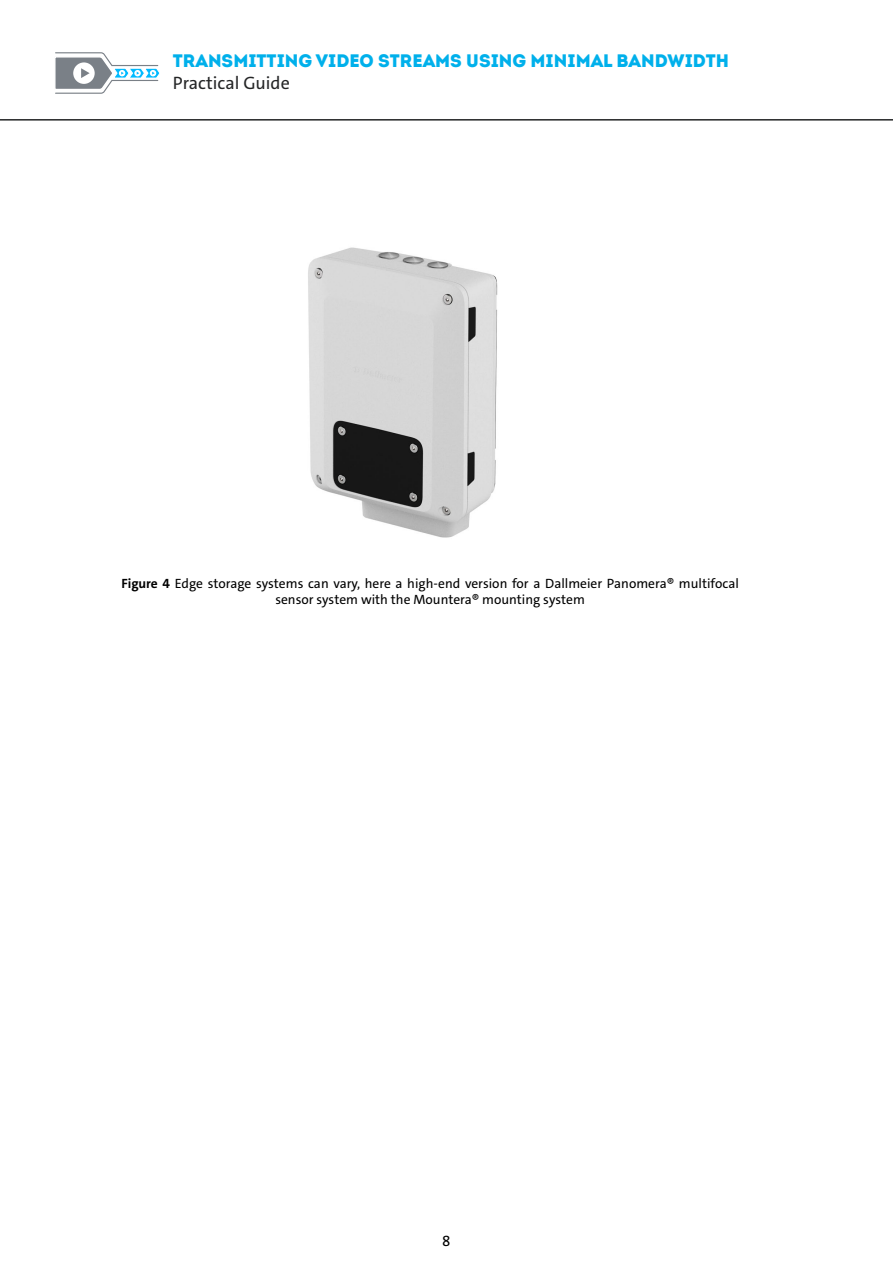
<style>
.page{position:relative;width:893px;height:1263px;background:#fff}
.page>*{position:absolute;margin:0;border:0;box-sizing:border-box;transform-origin:0 0}
.t1{font:18px "Intro Black Caps";color:#00b0eb}
.t2{font:18px "The Sans E4 s";color:#242526}
.t3{font:15px "The Sans E4 s";color:#000}
.t4{font:13.5px/16.2px "The Sans E4 s";color:#000;text-align:center}
.s1{font-weight:700}
</style>
<div class="page">
<svg style="left:0;top:119px;width:893px;height:2px;background:#595a5b"></svg>
<svg style="left:55px;top:52px;width:105px;height:42px"></svg>
<img style="left:308px;top:247px;width:190px;height:291px">
<h1 class="t1" style="left:173px;top:49px;width:558px">TRANSMITTING VIDEO STREAMS USING MINIMAL BANDWIDTH</h1>
<h1 class="t2" style="left:173px;top:71px;width:118px">Practical Guide</h1>
<p class="t4" style="left:121px;top:575px;width:619px"><span class="s1">Figure 4</span> Edge storage systems can vary, here a high-end version for a Dallmeier Panomera® multifocal sensor system with the Mountera® mounting system</p>
<p class="t3" style="left:442px;top:1231px;width:10px">8</p>
</div>
